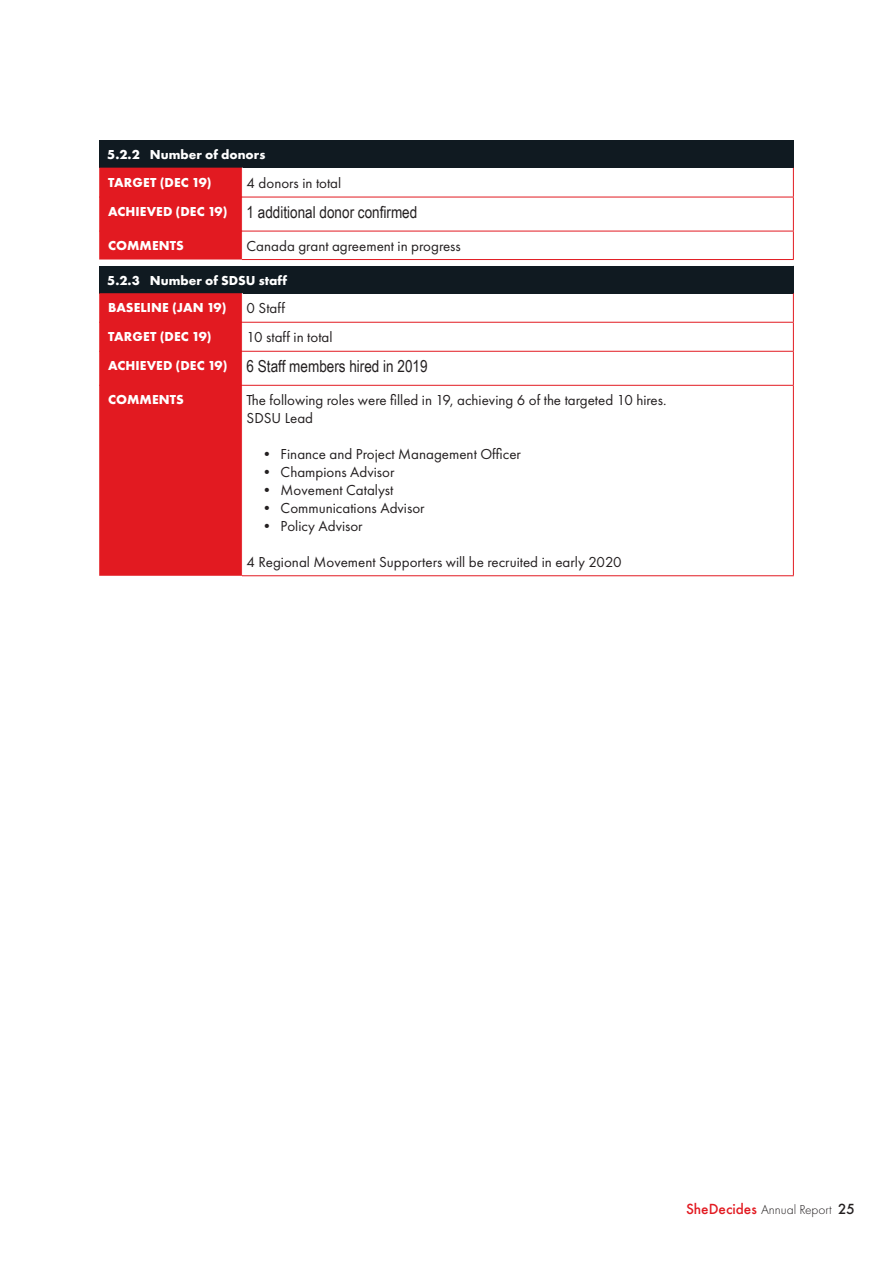
<style>
.page{position:relative;width:893px;height:1263px;background:#fff}
.page>*{position:absolute;margin:0;border:0;box-sizing:border-box;transform-origin:0 0}
.t1{font:16.5px "Arial Narrow";color:#231f20}
.Table_Texts{font:15px "Futura PT";color:#231f20}
.Header_row{font:700 13.5px "Futura PT";letter-spacing:.01em;color:#fff}
.Header_row_copy{font:700 13.5px "Futura PT";color:#fff}
.t2{font:300 13.5px "Futura PT";color:#231f20}
.s1{font-family:"Futura";font-weight:500;color:#e21a21}
.s2{font-family:"Futura";font-weight:500}
</style>
<div class="page">
<div style="left:99px;top:140px;width:694px;height:28px;background:#101a21"></div>
<div style="left:99px;top:168px;width:144px;height:91px;background:#e21a21"></div>
<hr style="left:242px;top:197px;width:552px;height:1px;background:#e21a21">
<hr style="left:242px;top:231px;width:552px;height:1px;background:#e21a21">
<hr style="left:99px;top:197px;width:143px;height:1px;background:#e21a21">
<hr style="left:99px;top:231px;width:143px;height:1px;background:#e21a21">
<hr style="left:793px;top:197px;width:1px;height:34px;background:#e21a21">
<svg style="left:793px;top:231px;width:1px;height:28px"></svg>
<hr style="left:242px;top:259px;width:552px;height:1px;background:#e21a21">
<svg style="left:793px;top:140px;width:1px;height:57px"></svg>
<div style="left:99px;top:266px;width:694px;height:27px;background:#101a21"></div>
<div style="left:99px;top:293px;width:144px;height:283px;background:#e21a21"></div>
<hr style="left:242px;top:352px;width:1px;height:33px;background:#fff">
<hr style="left:242px;top:386px;width:1px;height:189px;background:#fff">
<hr style="left:242px;top:322px;width:552px;height:1px;background:#e21a21">
<hr style="left:242px;top:351px;width:552px;height:1px;background:#e21a21">
<hr style="left:242px;top:385px;width:552px;height:1px;background:#e21a21">
<hr style="left:99px;top:322px;width:143px;height:1px;background:#e21a21">
<hr style="left:99px;top:351px;width:143px;height:1px;background:#e21a21">
<hr style="left:99px;top:385px;width:143px;height:1px;background:#e21a21">
<hr style="left:793px;top:352px;width:1px;height:33px;background:#e21a21">
<hr style="left:793px;top:386px;width:1px;height:189px;background:#e21a21">
<hr style="left:242px;top:575px;width:552px;height:1px;background:#e21a21">
<svg style="left:793px;top:266px;width:1px;height:85px"></svg>
<p class="Header_row_copy" style="left:107px;top:146px;width:160px">5.2.2 Number of donors</p>
<p class="Header_row" style="left:108px;top:174px;width:105px">TARGET (DEC 19)</p>
<p class="Table_Texts" style="left:247px;top:174px;width:96px">4 donors in total</p>
<p class="Header_row" style="left:108px;top:203px;width:121px">ACHIEVED (DEC 19)</p>
<p class="t1" style="left:247px;top:200px;width:172px">1 additional donor confirmed</p>
<p class="Header_row" style="left:108px;top:237px;width:77px">COMMENTS</p>
<p class="Table_Texts" style="left:247px;top:237px;width:216px">Canada grant agreement in progress</p>
<p class="Header_row_copy" style="left:107px;top:271px;width:181px">5.2.3 Number of SDSU staff</p>
<p class="Header_row" style="left:108px;top:299px;width:120px">BASELINE (JAN 19)</p>
<p class="Table_Texts" style="left:247px;top:299px;width:40px">0 Staff</p>
<p class="Header_row" style="left:108px;top:328px;width:105px">TARGET (DEC 19)</p>
<p class="Table_Texts" style="left:247px;top:328px;width:87px">10 staff in total</p>
<p class="Header_row" style="left:108px;top:357px;width:121px">ACHIEVED (DEC 19)</p>
<p class="t1" style="left:247px;top:354px;width:183px">6 Staff members hired in 2019</p>
<p class="Header_row" style="left:108px;top:391px;width:77px">COMMENTS</p>
<p class="Table_Texts" style="left:247px;top:391px;width:421px">The following roles were filled in 19, achieving 6 of the targeted 10 hires.</p>
<p class="Table_Texts" style="left:247px;top:409px;width:68px">SDSU Lead</p>
<p class="Table_Texts" style="left:259px;top:445px;width:263px">• Finance and Project Management Officer</p>
<p class="Table_Texts" style="left:259px;top:463px;width:137px">• Champions Advisor</p>
<p class="Table_Texts" style="left:259px;top:481px;width:135px">• Movement Catalyst</p>
<p class="Table_Texts" style="left:259px;top:499px;width:167px">• Communications Advisor</p>
<p class="Table_Texts" style="left:259px;top:517px;width:105px">• Policy Advisor</p>
<p class="Table_Texts" style="left:247px;top:553px;width:377px">4 Regional Movement Supporters will be recruited in early 2020</p>
<p class="t2" style="left:686px;top:1202px;width:170px"><span class="s1">SheDecides</span> Annual Report <span class="s2">25</span></p>
</div>
